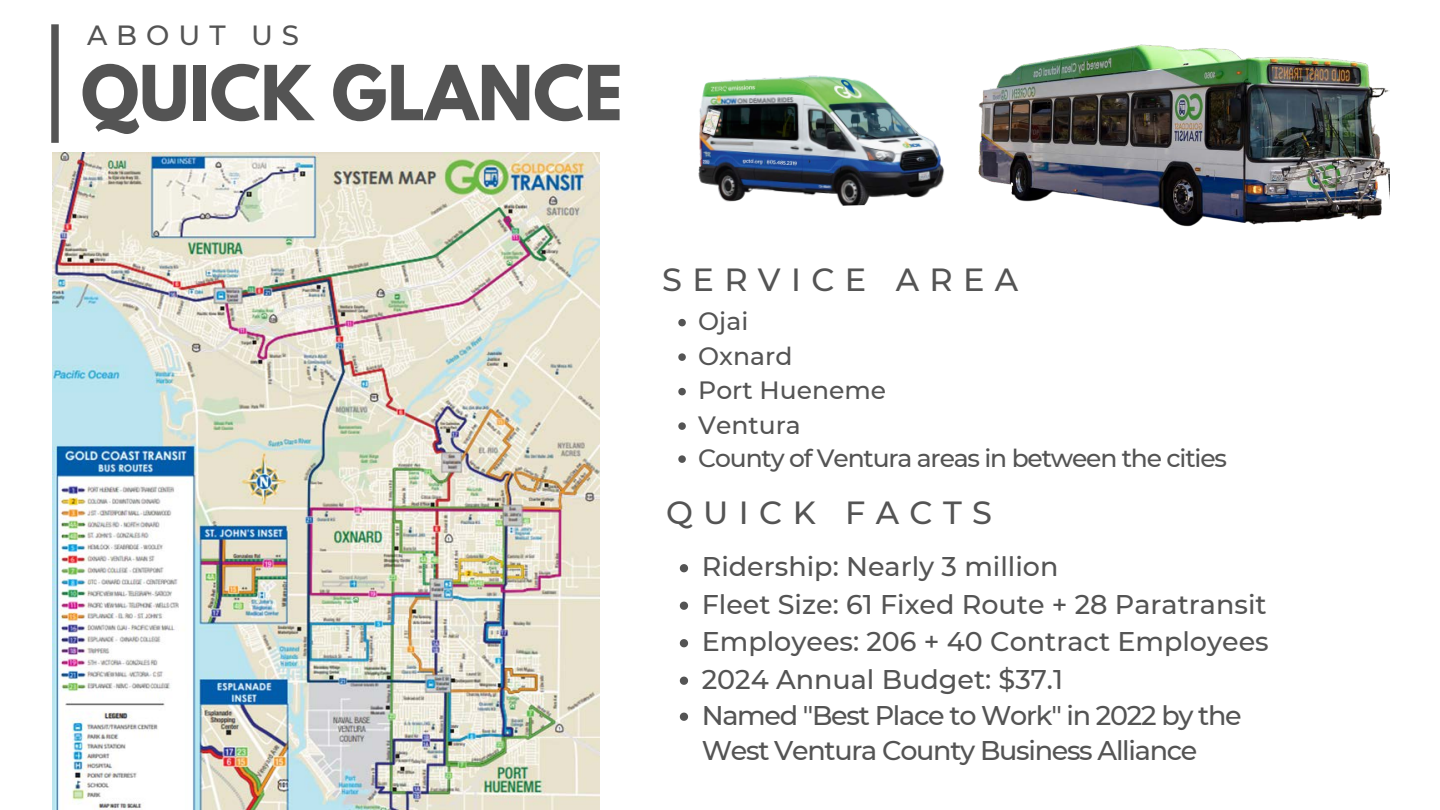
<style>
.page{position:relative;width:1440px;height:810px;background:#fff}
.page>*{position:absolute;margin:0;border:0;box-sizing:border-box;transform-origin:0 0}
.t1{font:700 67.1px "League Spartan";color:#545454}
.t2{font:500 32px "Montserrat";letter-spacing:.325em;color:#545454}
.t3{font:500 27.7px "Montserrat";letter-spacing:.325em;color:#545454}
.t4{font:500 27px "Montserrat";color:#545454}
.t5{font:500 27px/35.2px "Montserrat";letter-spacing:-.045em;color:#545454}
.t6{font:500 25px "Montserrat";letter-spacing:-.045em;color:#545454}
.t7{font:500 25px "Montserrat";color:#545454}
</style>
<div class="page">
<img style="left:52px;top:152px;width:547px;height:658px">
<svg style="left:680px;top:564px;width:8px;height:8px"></svg>
<svg style="left:680px;top:602px;width:8px;height:8px"></svg>
<svg style="left:680px;top:639px;width:8px;height:8px"></svg>
<svg style="left:680px;top:677px;width:8px;height:8px"></svg>
<svg style="left:680px;top:713px;width:8px;height:8px"></svg>
<svg style="left:678px;top:319px;width:8px;height:7px"></svg>
<svg style="left:678px;top:353px;width:8px;height:8px"></svg>
<svg style="left:678px;top:388px;width:8px;height:7px"></svg>
<svg style="left:678px;top:422px;width:8px;height:8px"></svg>
<svg style="left:678px;top:455px;width:8px;height:8px"></svg>
<div style="left:51px;top:24px;width:8px;height:119px;background:#545454"></div>
<img style="left:698px;top:75px;width:246px;height:131px">
<img style="left:978px;top:44px;width:412px;height:183px">
<p class="t3" style="left:87px;top:18px;width:214px">ABOUT US</p>
<p class="t1" style="left:81px;top:60px;width:543px">QUICK GLANCE</p>
<p class="t2" style="left:662px;top:260px;width:358px">SERVICE AREA</p>
<p class="t6" style="left:698px;top:306px;width:52px">Ojai</p>
<p class="t6" style="left:698px;top:340px;width:96px">Oxnard</p>
<p class="t7" style="left:698px;top:375px;width:189px">Port Hueneme</p>
<p class="t7" style="left:698px;top:409px;width:104px">Ventura</p>
<p class="t6" style="left:698px;top:442px;width:530px">County of Ventura areas in between the cities</p>
<p class="t2" style="left:666px;top:493px;width:328px">QUICK FACTS</p>
<p class="t4" style="left:702px;top:550px;width:358px">Ridership: Nearly 3 million</p>
<p class="t4" style="left:702px;top:587px;width:567px">Fleet Size: 61 Fixed Route + 28 Paratransit</p>
<p class="t4" style="left:702px;top:625px;width:569px">Employees: 206 + 40 Contract Employees</p>
<p class="t4" style="left:702px;top:662px;width:363px">2024 Annual Budget: $37.1</p>
<p class="t5" style="left:702px;top:697px;width:542px">Named "Best Place to Work" in 2022 by the<br>West Ventura County Business Alliance</p>
</div>
